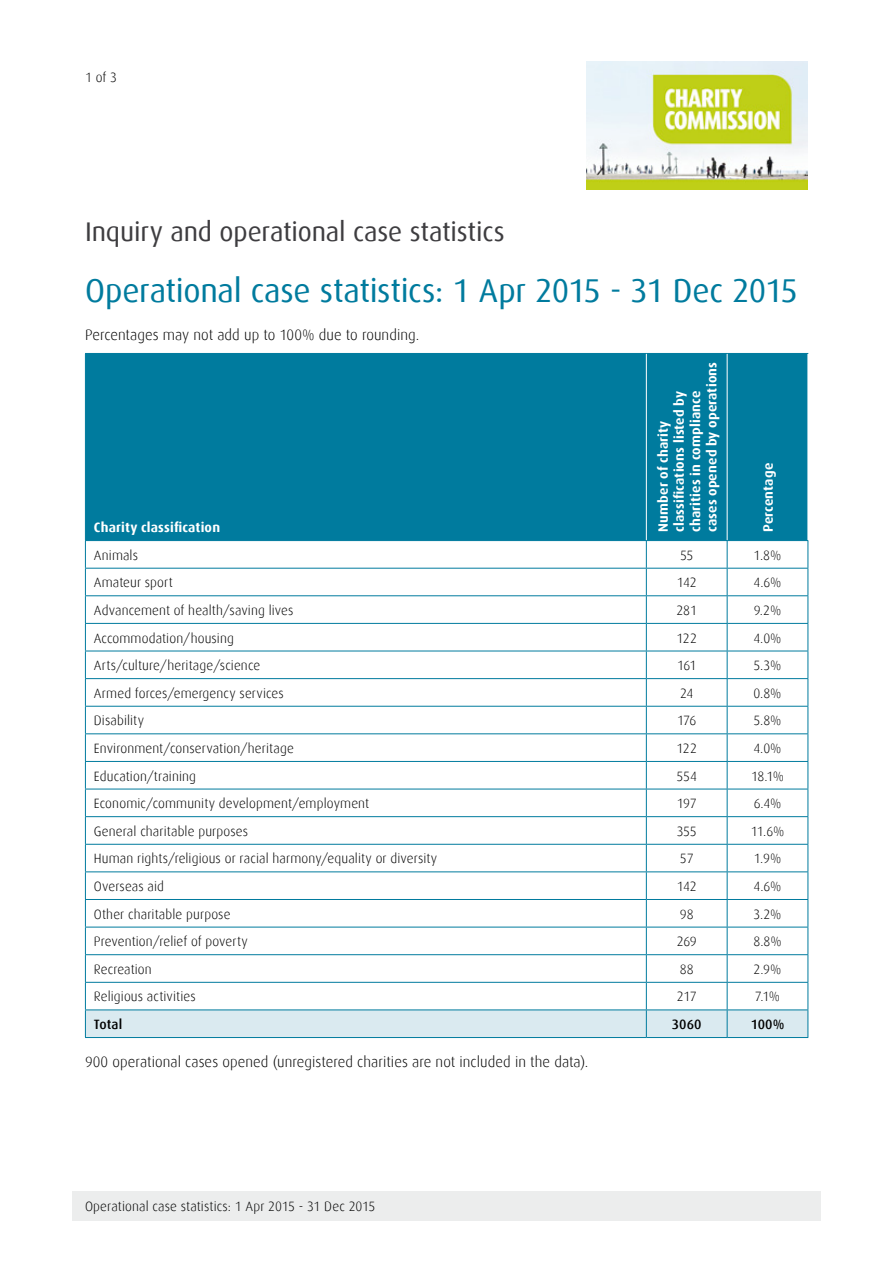
<style>
.page{position:relative;width:893px;height:1263px;background:#fff}
.page>*{position:absolute;margin:0;border:0;box-sizing:border-box;transform-origin:0 0}
.t1{font:33px "Dax";letter-spacing:-.01em;color:#007b9e}
.t2{font:27px "Dax";letter-spacing:-.005em;color:#3e3d40}
.Body_Text{font:300 15px "Dax";letter-spacing:.005em;color:#000}
.Table_Text{font:300 13.5px "Dax";letter-spacing:.01em;color:#000}
.Table_Text_-_Centre{font:300 13.5px "Dax";letter-spacing:-.02em;color:#000}
.Table_Header_-_Left{font:700 13.5px/16.2px "Dax";letter-spacing:.015em;color:#fff}
.Table_Text_-_Centre-2{font:500 13.5px "Dax";letter-spacing:.01em;color:#000}
.Table_Text-2{font:500 13.5px "Dax";letter-spacing:.005em;color:#000}
</style>
<div class="page">
<img style="left:587px;top:62px;width:220px;height:127px">
<div style="left:72px;top:1191px;width:749px;height:29px;background:#eceded"></div>
<div style="left:86px;top:354px;width:721px;height:186px;background:#007b9e"></div>
<hr style="left:646px;top:354px;width:1px;height:186px;background:#fff">
<hr style="left:727px;top:354px;width:1px;height:186px;background:#fff">
<hr style="left:85px;top:540px;width:561px;height:1px;background:#007b9e">
<hr style="left:646px;top:540px;width:81px;height:1px;background:#007b9e">
<hr style="left:727px;top:540px;width:81px;height:1px;background:#007b9e">
<svg style="left:85px;top:541px;width:723px;height:496px"></svg>
<hr style="left:85px;top:1037px;width:561px;height:1px;background:#007b9e">
<hr style="left:646px;top:1037px;width:81px;height:1px;background:#007b9e">
<hr style="left:727px;top:1037px;width:81px;height:1px;background:#007b9e">
<hr style="left:85px;top:353px;width:561px;height:1px;background:#007b9e">
<hr style="left:85px;top:354px;width:1px;height:186px;background:#007b9e">
<hr style="left:646px;top:353px;width:81px;height:1px;background:#007b9e">
<hr style="left:727px;top:353px;width:81px;height:1px;background:#007b9e">
<p class="Table_Text" style="left:85px;top:70px;width:34px">1 of 3</p>
<h2 class="t2" style="left:85px;top:217px;width:421px">Inquiry and operational case statistics</h2>
<p class="t1" style="left:85px;top:273px;width:714px">Operational case statistics: 1 Apr 2015 - 31 Dec 2015</p>
<p class="Body_Text" style="left:85px;top:327px;width:336px">Percentages may not add up to 100% due to rounding.</p>
<p class="Table_Header_-_Left" style="left:94px;top:519px;width:128px">Charity classification</p>
<p class="Table_Header_-_Left" style="left:655px;top:532px;width:172px;rotate:-90deg">Number of charity classifications listed by charities in compliance cases opened by operations</p>
<p class="Table_Header_-_Left" style="left:760px;top:532px;width:71px;rotate:-90deg">Percentage</p>
<p class="Table_Text" style="left:94px;top:548px;width:46px">Animals</p>
<p class="Table_Text_-_Centre" style="left:680px;top:548px;width:15px">55</p>
<p class="Table_Text_-_Centre" style="left:754px;top:548px;width:29px">1.8%</p>
<p class="Table_Text" style="left:94px;top:575px;width:80px">Amateur sport</p>
<p class="Table_Text_-_Centre" style="left:677px;top:575px;width:22px">142</p>
<p class="Table_Text_-_Centre" style="left:753px;top:575px;width:29px">4.6%</p>
<p class="Table_Text" style="left:94px;top:603px;width:201px">Advancement of health/saving lives</p>
<p class="Table_Text_-_Centre" style="left:677px;top:603px;width:22px">281</p>
<p class="Table_Text_-_Centre" style="left:754px;top:603px;width:29px">9.2%</p>
<p class="Table_Text" style="left:94px;top:630px;width:141px">Accommodation/housing</p>
<p class="Table_Text_-_Centre" style="left:677px;top:630px;width:22px">122</p>
<p class="Table_Text_-_Centre" style="left:753px;top:630px;width:30px">4.0%</p>
<p class="Table_Text" style="left:94px;top:658px;width:168px">Arts/culture/heritage/science</p>
<p class="Table_Text_-_Centre" style="left:677px;top:658px;width:21px">161</p>
<p class="Table_Text_-_Centre" style="left:753px;top:658px;width:29px">5.3%</p>
<p class="Table_Text" style="left:94px;top:686px;width:191px">Armed forces/emergency services</p>
<p class="Table_Text_-_Centre" style="left:680px;top:686px;width:15px">24</p>
<p class="Table_Text_-_Centre" style="left:753px;top:686px;width:30px">0.8%</p>
<p class="Table_Text" style="left:94px;top:713px;width:52px">Disability</p>
<p class="Table_Text_-_Centre" style="left:677px;top:713px;width:21px">176</p>
<p class="Table_Text_-_Centre" style="left:753px;top:713px;width:30px">5.8%</p>
<p class="Table_Text" style="left:94px;top:741px;width:201px">Environment/conservation/heritage</p>
<p class="Table_Text_-_Centre" style="left:677px;top:741px;width:22px">122</p>
<p class="Table_Text_-_Centre" style="left:753px;top:741px;width:30px">4.0%</p>
<p class="Table_Text" style="left:94px;top:768px;width:104px">Education/training</p>
<p class="Table_Text_-_Centre" style="left:676px;top:768px;width:22px">554</p>
<p class="Table_Text_-_Centre" style="left:751px;top:768px;width:34px">18.1%</p>
<p class="Table_Text" style="left:94px;top:796px;width:277px">Economic/community development/employment</p>
<p class="Table_Text_-_Centre" style="left:677px;top:796px;width:21px">197</p>
<p class="Table_Text_-_Centre" style="left:754px;top:796px;width:29px">6.4%</p>
<p class="Table_Text" style="left:94px;top:824px;width:156px">General charitable purposes</p>
<p class="Table_Text_-_Centre" style="left:677px;top:824px;width:22px">355</p>
<p class="Table_Text_-_Centre" style="left:751px;top:824px;width:35px">11.6%</p>
<p class="Table_Text" style="left:94px;top:851px;width:345px">Human rights/religious or racial harmony/equality or diversity</p>
<p class="Table_Text_-_Centre" style="left:680px;top:851px;width:15px">57</p>
<p class="Table_Text_-_Centre" style="left:754px;top:851px;width:29px">1.9%</p>
<p class="Table_Text" style="left:94px;top:879px;width:72px">Overseas aid</p>
<p class="Table_Text_-_Centre" style="left:677px;top:879px;width:22px">142</p>
<p class="Table_Text_-_Centre" style="left:753px;top:879px;width:29px">4.6%</p>
<p class="Table_Text" style="left:94px;top:906px;width:138px">Other charitable purpose</p>
<p class="Table_Text_-_Centre" style="left:680px;top:906px;width:15px">98</p>
<p class="Table_Text_-_Centre" style="left:753px;top:906px;width:30px">3.2%</p>
<p class="Table_Text" style="left:94px;top:934px;width:155px">Prevention/relief of poverty</p>
<p class="Table_Text_-_Centre" style="left:677px;top:934px;width:22px">269</p>
<p class="Table_Text_-_Centre" style="left:753px;top:934px;width:30px">8.8%</p>
<p class="Table_Text" style="left:94px;top:962px;width:59px">Recreation</p>
<p class="Table_Text_-_Centre" style="left:680px;top:962px;width:15px">88</p>
<p class="Table_Text_-_Centre" style="left:753px;top:962px;width:30px">2.9%</p>
<p class="Table_Text" style="left:94px;top:989px;width:103px">Religious activities</p>
<p class="Table_Text_-_Centre" style="left:677px;top:989px;width:21px">217</p>
<p class="Table_Text_-_Centre" style="left:755px;top:989px;width:27px">7.1%</p>
<p class="Table_Text-2" style="left:94px;top:1017px;width:30px">Total</p>
<p class="Table_Text_-_Centre-2" style="left:672px;top:1017px;width:31px">3060</p>
<p class="Table_Text_-_Centre-2" style="left:751px;top:1017px;width:35px">100%</p>
<p class="Body_Text" style="left:85px;top:1054px;width:505px">900 operational cases opened (unregistered charities are not included in the data).</p>
<p class="Table_Text" style="left:85px;top:1199px;width:292px">Operational case statistics: 1 Apr 2015 - 31 Dec 2015</p>
</div>
